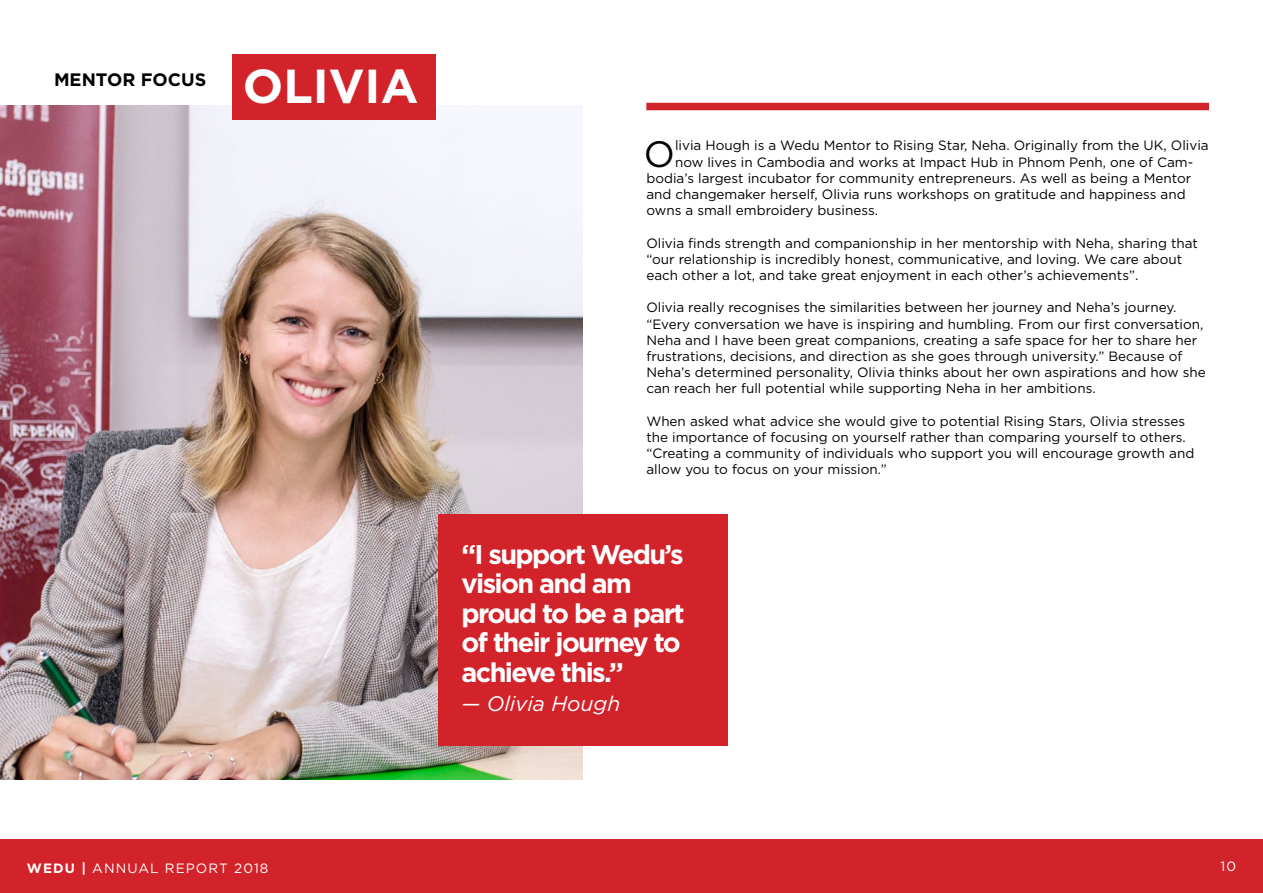
<style>
.page{position:relative;width:1263px;height:893px;background:#fff}
.page>*{position:absolute;margin:0;border:0;box-sizing:border-box;transform-origin:0 0}
.t1{font:700 47.7px "Gotham";color:#fff}
.t2{font:36.6px "Gotham";color:#000}
.t3{font:700 27px/29.4px "Gotham";letter-spacing:-.06em;color:#fff}
.t4{font:italic 21px "Gotham";color:#fff}
.t5{font:700 18px "Gotham";color:#000}
.t6{font:13.5px/16.2px "Gotham";color:#000}
.t7{font:13.5px "Gotham";letter-spacing:.08em;color:#fff}
.s1{font-weight:700}
</style>
<div class="page">
<div style="left:0;top:839px;width:1263px;height:54px;background:#d2232a"></div>
<img style="left:0;top:106px;width:583px;height:673px">
<div style="left:438px;top:514px;width:289px;height:232px;background:#d2232a"></div>
<div style="left:232px;top:54px;width:204px;height:66px;background:#d2232a"></div>
<div style="left:646px;top:103px;width:563px;height:7px;background:#d2232a"></div>
<h3 class="t5" style="left:54px;top:69px;width:154px">MENTOR FOCUS</h3>
<h1 class="t1" style="left:243px;top:58px;width:177px">OLIVIA</h1>
<h2 class="t2" style="left:644px;top:133px;width:33px">O</h2>
<p class="t6" style="left:675px;top:137px;width:535px">livia Hough is a Wedu Mentor to Rising Star, Neha. Originally from the UK, Olivia</p>
<p class="t6" style="left:675px;top:154px;width:520px">now lives in Cambodia and works at Impact Hub in Phnom Penh, one of Cam-</p>
<p class="t6" style="left:646px;top:170px;width:546px">bodia’s largest incubator for community entrepreneurs. As well as being a Mentor</p>
<p class="t6" style="left:646px;top:186px;width:541px">and changemaker herself, Olivia runs workshops on gratitude and happiness and</p>
<p class="t6" style="left:646px;top:202px;width:233px">owns a small embroidery business.</p>
<p class="t6" style="left:646px;top:235px;width:553px">Olivia finds strength and companionship in her mentorship with Neha, sharing that “our relationship is incredibly honest, communicative, and loving. We care about each other a lot, and take great enjoyment in each other’s achievements”.</p>
<p class="t6" style="left:646px;top:299px;width:561px">Olivia really recognises the similarities between her journey and Neha’s journey. “Every conversation we have is inspiring and humbling. From our first conversation, Neha and I have been great companions, creating a safe space for her to share her frustrations, decisions, and direction as she goes through university.” Because of Neha’s determined personality, Olivia thinks about her own aspirations and how she can reach her full potential while supporting Neha in her ambitions.</p>
<p class="t6" style="left:646px;top:413px;width:549px">When asked what advice she would give to potential Rising Stars, Olivia stresses the importance of focusing on yourself rather than comparing yourself to others. “Creating a community of individuals who support you will encourage growth and allow you to focus on your mission.”</p>
<h3 class="t3" style="left:462px;top:539px;width:225px">“I support Wedu’s vision and am proud to be a part of their journey to achieve this.”</h3>
<h3 class="t4" style="left:462px;top:690px;width:160px">— Olivia Hough</h3>
<p class="t7" style="left:27px;top:860px;width:243px"><span class="s1">WEDU |</span> ANNUAL REPORT 2018</p>
<p class="t7" style="left:1220px;top:859px;width:17px">10</p>
</div>
